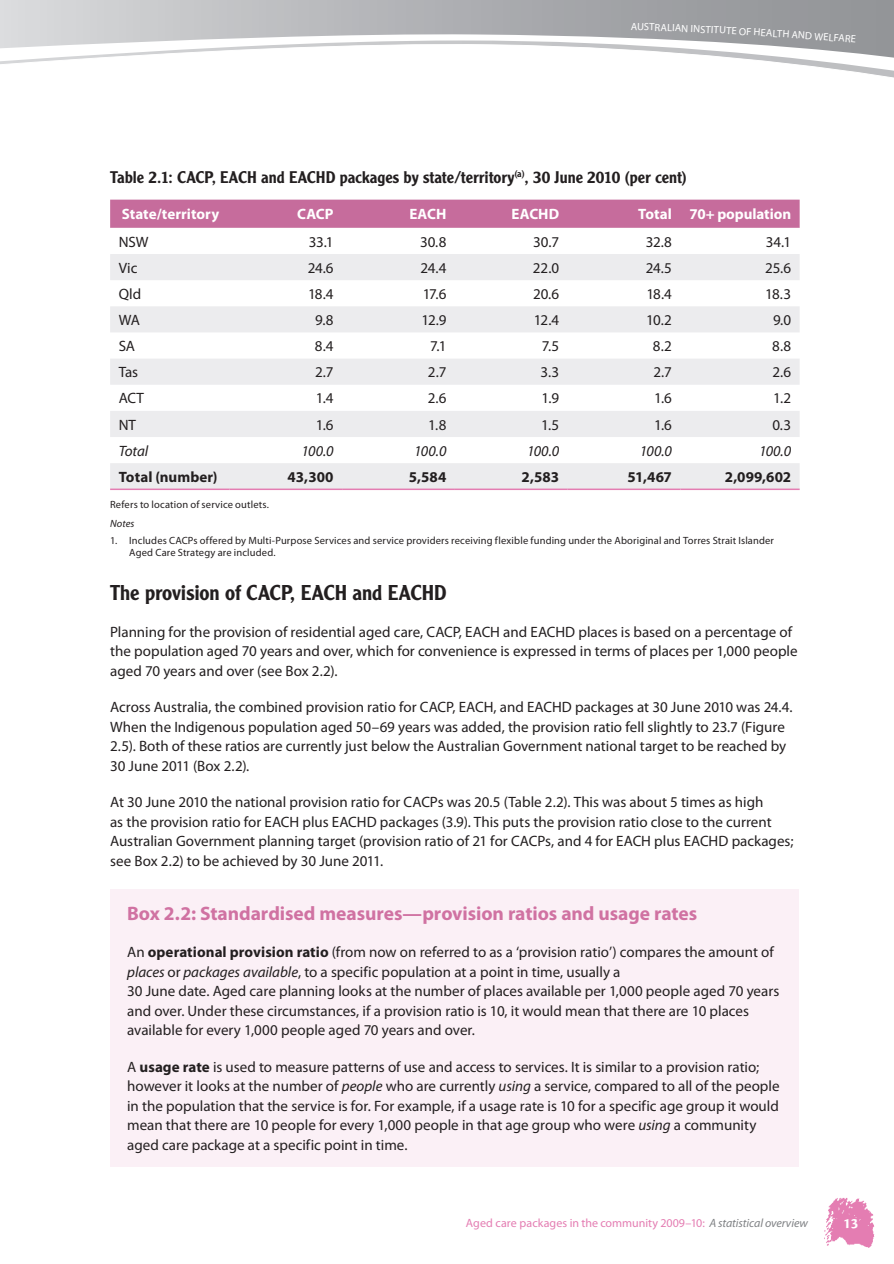
<style>
.page{position:relative;width:894px;height:1264px;background:#fff}
.page>*{position:absolute;margin:0;border:0;box-sizing:border-box;transform-origin:0 0}
.heading_3{font:500 21px "Clearface Gothic LT Std";letter-spacing:-.005em;color:#231f20}
.Box_Heading{font:700 19.5px "Myriad Pro";letter-spacing:-.005em;color:#d072a2}
.Table_heading{font:500 16.5px "Clearface Gothic LT Std";color:#231f20}
.AIHW_body_text{font:15px/19.5px "Myriad Pro";color:#231f20}
.Table_text_right{font:15px "Myriad Pro";letter-spacing:-.03em;color:#231f20}
.Table_header_right{font:700 15px "Myriad Pro";letter-spacing:-.005em;color:#fff}
.Table_text_bold_righ{font:700 15px "Myriad Pro";color:#231f20}
.Table_text_italic_ri{font:italic 15px "Myriad Pro";letter-spacing:-.02em;color:#231f20}
.Table_text_left{font:15px "Myriad Pro";color:#231f20}
.Table_header_left{font:700 15px "Myriad Pro";letter-spacing:.005em;color:#fff}
.Table_text_bold_left{font:700 15px "Myriad Pro";letter-spacing:.005em;color:#231f20}
.Table_text_italic_le{font:italic 15px "Myriad Pro";letter-spacing:-.015em;color:#231f20}
.t1{font:700 15px "Cronos Pro";color:#fff}
.t2{font:12px "Myriad Pro";letter-spacing:.005em;color:#e47db2}
.Note_Source_INDENT{font:10.5px/12px "Myriad Pro";letter-spacing:.015em;color:#231f20}
.t3{font:10.5px "Myriad Pro";color:#fff}
.Note_Source{font:10.5px "Myriad Pro";letter-spacing:.015em;color:#231f20}
.Note_Source-2{font:italic 10.5px "Myriad Pro";letter-spacing:.01em;color:#231f20}
.s1{font-weight:700}
.s2{font-style:italic}
.s3{font-style:italic;color:#808285}
</style>
<div class="page">
<img style="left:824px;top:1197px;width:51px;height:51px">
<svg style="left:0;top:0;width:893px;height:40px;background:#b5b6b9"></svg>
<svg style="left:0;top:40px;width:893px;height:38px"></svg>
<div style="left:110px;top:200px;width:689px;height:28px;background:#c66c9c"></div>
<svg style="left:110px;top:254px;width:689px;height:234px;fill:#ececee"></svg>
<hr style="left:110px;top:488px;width:119px;height:2px;background:#e47db2">
<hr style="left:229px;top:488px;width:113px;height:2px;background:#e47db2">
<hr style="left:342px;top:488px;width:112px;height:2px;background:#e47db2">
<hr style="left:454px;top:488px;width:113px;height:2px;background:#e47db2">
<hr style="left:567px;top:488px;width:113px;height:2px;background:#e47db2">
<hr style="left:680px;top:488px;width:119px;height:2px;background:#e47db2">
<div style="left:110px;top:888px;width:687px;height:278px;background:#fbf0f6"></div>
<p class="t3" style="left:630px;top:20px;width:45px;rotate:2deg">AUSTRALI</p>
<p class="t3" style="left:675px;top:21px;width:87px;rotate:3deg">AN INSTITUTE OF H</p>
<p class="t3" style="left:761px;top:26px;width:69px;rotate:4deg">EALTH AND WE</p>
<p class="t3" style="left:828px;top:31px;width:29px;rotate:5deg">LFARE</p>
<p class="Table_heading" style="left:110px;top:166px;width:578px">Table 2.1: CACP, EACH and EACHD packages by state/territory<sup>(a)</sup>, 30 June 2010 (per cent)</p>
<p class="Table_header_left" style="left:122px;top:204px;width:99px">State/territory</p>
<p class="Table_header_right" style="left:297px;top:204px;width:38px">CACP</p>
<p class="Table_header_right" style="left:409px;top:204px;width:38px">EACH</p>
<p class="Table_header_right" style="left:511px;top:204px;width:49px">EACHD</p>
<p class="Table_header_right" style="left:638px;top:204px;width:35px">Total</p>
<p class="Table_header_right" style="left:689px;top:204px;width:103px">70+ population</p>
<p class="Table_text_left" style="left:119px;top:232px;width:31px">NSW</p>
<p class="Table_text_right" style="left:309px;top:232px;width:26px">33.1</p>
<p class="Table_text_right" style="left:420px;top:232px;width:28px">30.8</p>
<p class="Table_text_right" style="left:533px;top:232px;width:27px">30.7</p>
<p class="Table_text_right" style="left:645px;top:232px;width:28px">32.8</p>
<p class="Table_text_right" style="left:765px;top:232px;width:27px">34.1</p>
<p class="Table_text_left" style="left:119px;top:258px;width:20px">Vic</p>
<p class="Table_text_right" style="left:307px;top:258px;width:27px">24.6</p>
<p class="Table_text_right" style="left:420px;top:258px;width:27px">24.4</p>
<p class="Table_text_right" style="left:532px;top:258px;width:28px">22.0</p>
<p class="Table_text_right" style="left:645px;top:258px;width:28px">24.5</p>
<p class="Table_text_right" style="left:764px;top:258px;width:28px">25.6</p>
<p class="Table_text_left" style="left:119px;top:284px;width:24px">Qld</p>
<p class="Table_text_right" style="left:308px;top:284px;width:27px">18.4</p>
<p class="Table_text_right" style="left:422px;top:284px;width:25px">17.6</p>
<p class="Table_text_right" style="left:533px;top:284px;width:28px">20.6</p>
<p class="Table_text_right" style="left:646px;top:284px;width:27px">18.4</p>
<p class="Table_text_right" style="left:764px;top:284px;width:27px">18.3</p>
<p class="Table_text_left" style="left:119px;top:311px;width:23px">WA</p>
<p class="Table_text_right" style="left:315px;top:311px;width:20px">9.8</p>
<p class="Table_text_right" style="left:421px;top:311px;width:26px">12.9</p>
<p class="Table_text_right" style="left:533px;top:311px;width:27px">12.4</p>
<p class="Table_text_right" style="left:646px;top:311px;width:27px">10.2</p>
<p class="Table_text_right" style="left:772px;top:311px;width:20px">9.0</p>
<p class="Table_text_left" style="left:119px;top:337px;width:18px">SA</p>
<p class="Table_text_right" style="left:315px;top:337px;width:20px">8.4</p>
<p class="Table_text_right" style="left:430px;top:337px;width:18px">7.1</p>
<p class="Table_text_right" style="left:541px;top:337px;width:19px">7.5</p>
<p class="Table_text_right" style="left:652px;top:337px;width:20px">8.2</p>
<p class="Table_text_right" style="left:771px;top:337px;width:20px">8.8</p>
<p class="Table_text_left" style="left:119px;top:363px;width:21px">Tas</p>
<p class="Table_text_right" style="left:315px;top:363px;width:20px">2.7</p>
<p class="Table_text_right" style="left:428px;top:363px;width:20px">2.7</p>
<p class="Table_text_right" style="left:540px;top:363px;width:20px">3.3</p>
<p class="Table_text_right" style="left:653px;top:363px;width:20px">2.7</p>
<p class="Table_text_right" style="left:772px;top:363px;width:20px">2.6</p>
<p class="Table_text_left" style="left:119px;top:389px;width:27px">ACT</p>
<p class="Table_text_right" style="left:315px;top:389px;width:19px">1.4</p>
<p class="Table_text_right" style="left:427px;top:389px;width:20px">2.6</p>
<p class="Table_text_right" style="left:541px;top:389px;width:19px">1.9</p>
<p class="Table_text_right" style="left:653px;top:389px;width:19px">1.6</p>
<p class="Table_text_right" style="left:772px;top:389px;width:20px">1.2</p>
<p class="Table_text_left" style="left:119px;top:415px;width:19px">NT</p>
<p class="Table_text_right" style="left:315px;top:415px;width:19px">1.6</p>
<p class="Table_text_right" style="left:428px;top:415px;width:20px">1.8</p>
<p class="Table_text_right" style="left:541px;top:415px;width:20px">1.5</p>
<p class="Table_text_right" style="left:653px;top:415px;width:19px">1.6</p>
<p class="Table_text_right" style="left:772px;top:415px;width:20px">0.3</p>
<p class="Table_text_italic_le" style="left:119px;top:441px;width:31px">Total</p>
<p class="Table_text_italic_ri" style="left:301px;top:441px;width:34px">100.0</p>
<p class="Table_text_italic_ri" style="left:414px;top:441px;width:34px">100.0</p>
<p class="Table_text_italic_ri" style="left:527px;top:441px;width:34px">100.0</p>
<p class="Table_text_italic_ri" style="left:639px;top:441px;width:34px">100.0</p>
<p class="Table_text_italic_ri" style="left:758px;top:441px;width:34px">100.0</p>
<p class="Table_text_bold_left" style="left:119px;top:467px;width:100px">Total (number)</p>
<p class="Table_text_bold_righ" style="left:287px;top:467px;width:47px">43,300</p>
<p class="Table_text_bold_righ" style="left:408px;top:467px;width:39px">5,584</p>
<p class="Table_text_bold_righ" style="left:521px;top:467px;width:39px">2,583</p>
<p class="Table_text_bold_righ" style="left:627px;top:467px;width:46px">51,467</p>
<p class="Table_text_bold_righ" style="left:724px;top:467px;width:68px">2,099,602</p>
<p class="Note_Source" style="left:110px;top:498px;width:160px">Refers to location of service outlets.</p>
<p class="Note_Source-2" style="left:110px;top:517px;width:26px">Notes</p>
<p class="Note_Source_INDENT" style="left:129px;top:534px;width:646px;text-indent:-19px">1. Includes CACPs offered by Multi-Purpose Services and service providers receiving flexible funding under the Aboriginal and Torres Strait Islander<br>Aged Care Strategy are included.</p>
<p class="heading_3" style="left:110px;top:580px;width:338px">The provision of CACP, EACH and EACHD</p>
<p class="AIHW_body_text" style="left:110px;top:621px;width:688px">Planning for the provision of residential aged care, CACP, EACH and EACHD places is based on a percentage of the population aged 70 years and over, which for convenience is expressed in terms of places per 1,000 people aged 70 years and over (see Box 2.2).</p>
<p class="AIHW_body_text" style="left:110px;top:697px;width:683px">Across Australia, the combined provision ratio for CACP, EACH, and EACHD packages at 30 June 2010 was 24.4.<br>When the Indigenous population aged 50–69 years was added, the provision ratio fell slightly to 23.7 (Figure 2.5). Both of these ratios are currently just below the Australian Government national target to be reached by 30 June 2011 (Box 2.2).</p>
<p class="AIHW_body_text" style="left:110px;top:792px;width:684px">At 30 June 2010 the national provision ratio for CACPs was 20.5 (Table 2.2). This was about 5 times as high<br>as the provision ratio for EACH plus EACHD packages (3.9). This puts the provision ratio close to the current Australian Government planning target (provision ratio of 21 for CACPs, and 4 for EACH plus EACHD packages; see Box 2.2) to be achieved by 30 June 2011.</p>
<p class="Box_Heading" style="left:127px;top:901px;width:571px">Box 2.2: Standardised measures—provision ratios and usage rates</p>
<p class="AIHW_body_text" style="left:127px;top:942px;width:653px">An <span class="s1">operational provision ratio</span> (from now on referred to as a ‘provision ratio’) compares the amount of <span class="s2">places</span> or <span class="s2">packages available</span>, to a specific population at a point in time, usually a<br>30 June date. Aged care planning looks at the number of places available per 1,000 people aged 70 years and over. Under these circumstances, if a provision ratio is 10, it would mean that there are 10 places available for every 1,000 people aged 70 years and over.</p>
<p class="AIHW_body_text" style="left:127px;top:1056px;width:653px">A <span class="s1">usage rate</span> is used to measure patterns of use and access to services. It is similar to a provision ratio; however it looks at the number of <span class="s2">people</span> who are currently <span class="s2">using</span> a service, compared to all of the people in the population that the service is for. For example, if a usage rate is 10 for a specific age group it would mean that there are 10 people for every 1,000 people in that age group who were <span class="s2">using</span> a community aged care package at a specific point in time.</p>
<p class="t2" style="left:465px;top:1215px;width:343px">Aged care packages in the community 2009–10: <span class="s3">A statistical overview</span></p>
<p class="t1" style="left:842px;top:1214px;width:16px">13</p>
</div>
